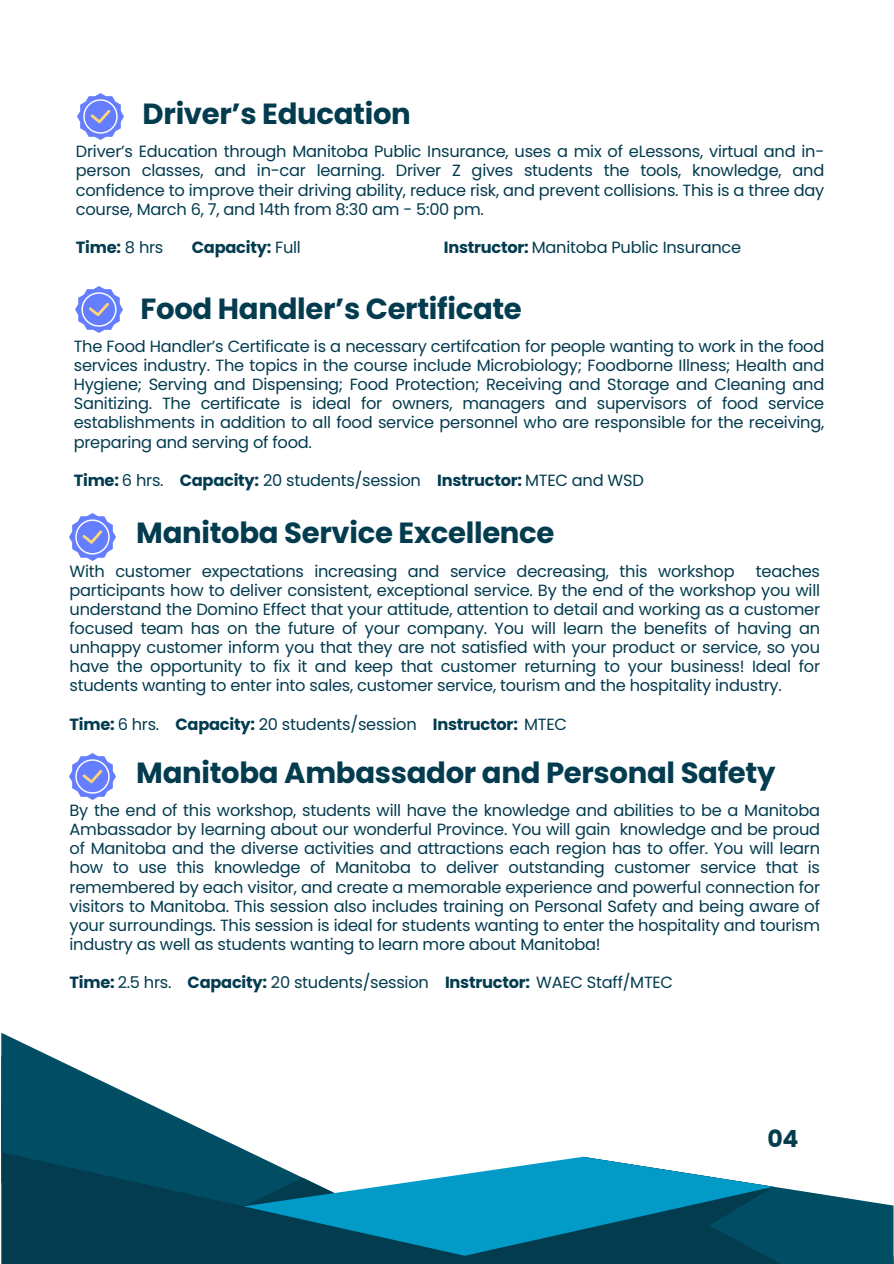
<style>
.page{position:relative;width:894px;height:1264px;background:#fff}
.page>*{position:absolute;margin:0;border:0;box-sizing:border-box;transform-origin:0 0}
.t1{font:700 29.1px "Poppins";letter-spacing:-.01em;color:#033b4f}
.t2{font:700 23.55px "Poppins";color:#033b4f}
.t3{font:16.2px/19.2px "Poppins";letter-spacing:-.015em;color:#033b4f;text-align:justify}
.t4{font:700 16.2px "Poppins";letter-spacing:-.015em;color:#033b4f}
.s1{font-weight:400}
.s2{font-weight:700}
</style>
<div class="page">
<div style="left:1px;top:1255px;width:581px;height:8px;background:#033b4f"></div>
<svg style="left:1px;top:1032px;width:257px;height:223px"></svg>
<svg style="left:582px;top:1186px;width:311px;height:77px;background:#1d5e71"></svg>
<svg style="left:243px;top:1156px;width:530px;height:99px;fill:#029bc7"></svg>
<img style="left:78px;top:94px;width:46px;height:46px">
<img style="left:76px;top:286px;width:46px;height:46px">
<img style="left:69px;top:514px;width:47px;height:46px">
<img style="left:69px;top:753px;width:47px;height:46px">
<h1 class="t1" style="left:143px;top:93px;width:270px">Driver’s Education</h1>
<p class="t3" style="left:76px;top:142px;width:749px">Driver’s Education through Manitoba Public Insurance, uses a mix of eLessons, virtual and in&shy;person classes, and in-car learning. Driver Z gives students the tools, knowledge, and confidence to improve their driving ability, reduce risk, and prevent collisions. This is a three day course, March 6, 7, and 14th from 8:30 am - 5:00 pm.</p>
<p class="t4" style="left:76px;top:236px;width:89px">Time: <span class="s1">8 hrs</span></p>
<p class="t4" style="left:192px;top:236px;width:111px">Capacity: <span class="s1">Full</span></p>
<p class="t3" style="left:443px;top:238px;width:299px"><span class="s2">Instructor:</span> Manitoba Public Insurance</p>
<p class="t1" style="left:140px;top:288px;width:383px">Food Handler’s Certificate</p>
<h1 class="t3" style="left:74px;top:337px;width:751px">The Food Handler’s Certificate is a necessary certifcation for people wanting to work in the food services industry. The topics in the course include Microbiology; Foodborne Illness; Health and Hygiene; Serving and Dispensing; Food Protection; Receiving and Storage and Cleaning and Sanitizing. The certificate is ideal for owners, managers and supervisors of food service establishments in addition to all food service personnel who are responsible for the receiving, preparing and serving of food.</h1>
<p class="t3" style="left:74px;top:470px;width:571px"><span class="s2">Time:</span> 6 hrs. <span class="s2">Capacity:</span> 20 students/session <span class="s2">Instructor:</span> MTEC and WSD</p>
<p class="t1" style="left:136px;top:512px;width:419px">Manitoba Service Excellence</p>
<p class="t3" style="left:69px;top:561px;width:666px">With customer expectations increasing and service decreasing, this workshop</p>
<p class="t3" style="left:69px;top:561px;width:751px;text-indent:686px">teaches participants how to deliver consistent, exceptional service. By the end of the workshop you will understand the Domino Effect that your attitude, attention to detail and working as a customer focused team has on the future of your company. You will learn the benefits of having an unhappy customer inform you that they are not satisfied with your product or service, so you have the opportunity to fix it and keep that customer returning to your business! Ideal for students wanting to enter into sales, customer service, tourism and the hospitality industry.</p>
<h1 class="t3" style="left:69px;top:714px;width:499px"><span class="s2">Time:</span> 6 hrs. <span class="s2">Capacity:</span> 20 students/session <span class="s2">Instructor:</span> MTEC</h1>
<p class="t1" style="left:136px;top:752px;width:640px">Manitoba Ambassador and Personal Safety</p>
<p class="t3" style="left:69px;top:800px;width:751px">By the end of this workshop, students will have the knowledge and abilities to be a Manitoba Ambassador by learning about our wonderful Province. You will gain knowledge and be proud of Manitoba and the diverse activities and attractions each region has to offer. You will learn how to use this knowledge of Manitoba to deliver outstanding customer service that is remembered by each visitor, and create a memorable experience and powerful connection for visitors to Manitoba. This session also includes training on Personal Safety and being aware of your surroundings. This session is ideal for students wanting to enter the hospitality and tourism industry as well as students wanting to learn more about Manitoba!</p>
<p class="t3" style="left:69px;top:972px;width:605px"><span class="s2">Time:</span> 2.5 hrs. <span class="s2">Capacity:</span> 20 students/session <span class="s2">Instructor:</span> WAEC Staff/MTEC</p>
<p class="t2" style="left:767px;top:1122px;width:33px">04</p>
</div>
